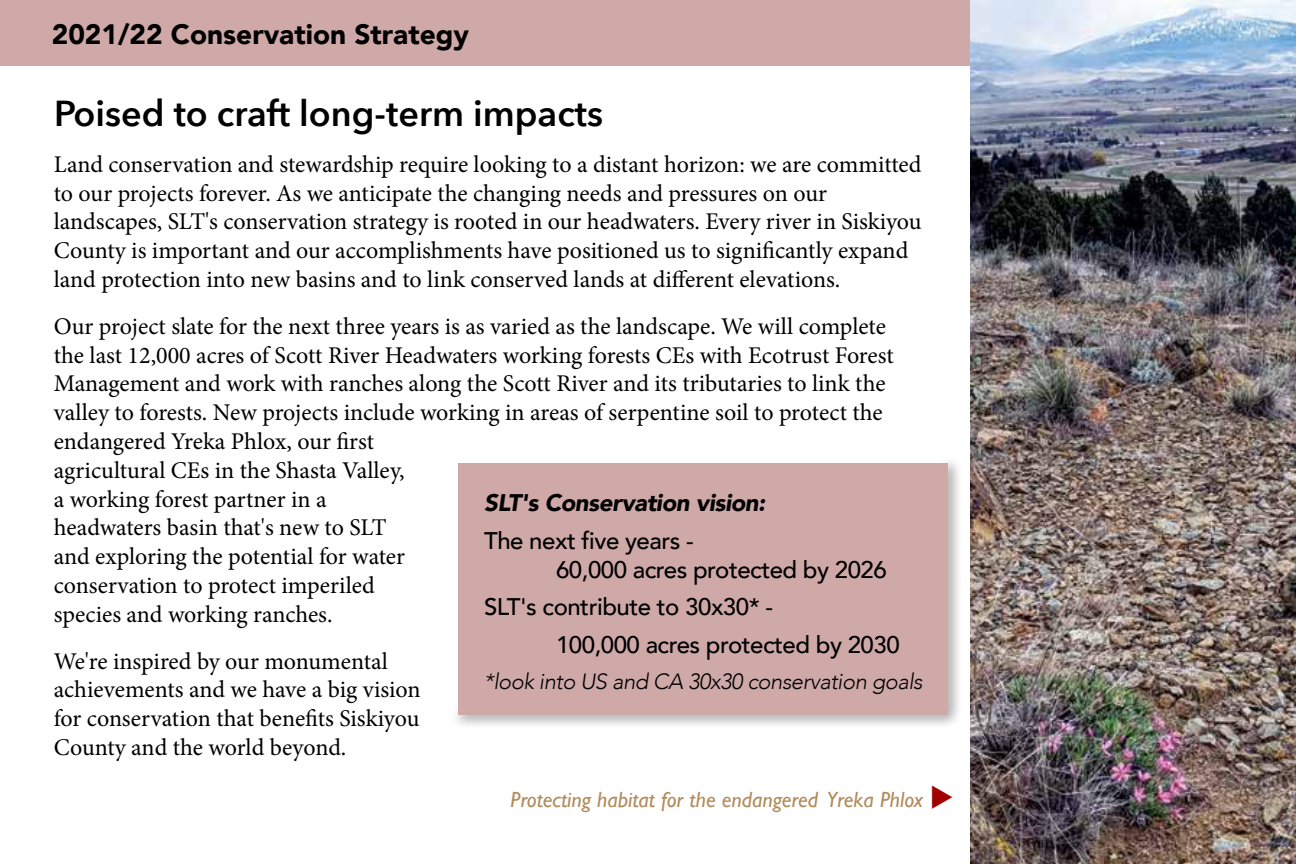
<style>
.page{position:relative;width:1296px;height:864px;background:#fff}
.page>*{position:absolute;margin:0;border:0;box-sizing:border-box;transform-origin:0 0}
.t1{font:600 36px "Avenir Next";color:#000}
.t2{font:900 28px "Avenir";color:#000}
.t3{font:24px/28.8px "Minion Pro";letter-spacing:-.005em;color:#000}
.t4{font:500 24px/28.8px "Avenir";letter-spacing:-.02em;color:#000}
.t5{font:italic 900 24px "Avenir";letter-spacing:-.02em;color:#000}
.t6{font:italic 22px "Gill Sans";color:#b28c5c}
.t7{font:italic 300 22px "Avenir";letter-spacing:-.02em;color:#000}
.s1{color:#a00000}
</style>
<div class="page">
<div style="left:0;top:0;width:1065px;height:66px;background:#cfa8a8"></div>
<div style="left:448px;top:453px;width:517px;height:280px;background:#000;opacity:.6"></div>
<div style="left:458px;top:464px;width:490px;height:251px;background:#cfa8a8"></div>
<img style="left:971px;top:0;width:325px;height:864px">
<p class="t2" style="left:52px;top:11px;width:419px">2021/22 Conservation Strategy</p>
<h1 class="t1" style="left:54px;top:83px;width:551px">Poised to craft long-term impacts</h1>
<p class="t3" style="left:54px;top:150px;width:869px">Land conservation and stewardship require looking to a distant horizon: we are committed to our projects forever. As we anticipate the changing needs and pressures on our landscapes, SLT's conservation strategy is rooted in our headwaters. Every river in Siskiyou County is important and our accomplishments have positioned us to significantly expand land protection into new basins and to link conserved lands at different elevations.</p>
<p class="t3" style="left:54px;top:312px;width:842px">Our project slate for the next three years is as varied as the landscape. We will complete the last 12,000 acres of Scott River Headwaters working forests CEs with Ecotrust Forest Management and work with ranches along the Scott River and its tributaries to link the valley to forests. New projects include working in areas of serpentine soil to protect the endangered Yreka Phlox, our first<br>agricultural CEs in the Shasta Valley,<br>a working forest partner in a<br>headwaters basin that's new to SLT<br>and exploring the potential for water<br>conservation to protect imperiled<br>species and working ranches.</p>
<p class="t3" style="left:54px;top:647px;width:368px">We're inspired by our monumental achievements and we have a big vision for conservation that benefits Siskiyou County and the world beyond.</p>
<p class="t5" style="left:484px;top:483px;width:283px">SLT's Conservation vision:</p>
<p class="t4" style="left:556px;top:525px;width:332px;text-indent:-72px">The next five years -<br>60,000 acres protected by 2026</p>
<p class="t4" style="left:556px;top:587px;width:345px;line-height:37.8px;text-indent:-72px">SLT's contribute to 30x30* -<br>100,000 acres protected by 2030</p>
<p class="t7" style="left:484px;top:668px;width:440px">*look into US and CA 30x30 conservation goals</p>
<p class="t6" style="left:511px;top:787px;width:445px">Protecting habitat for the endangered Yreka Phlox <span class="s1">◆</span></p>
</div>
